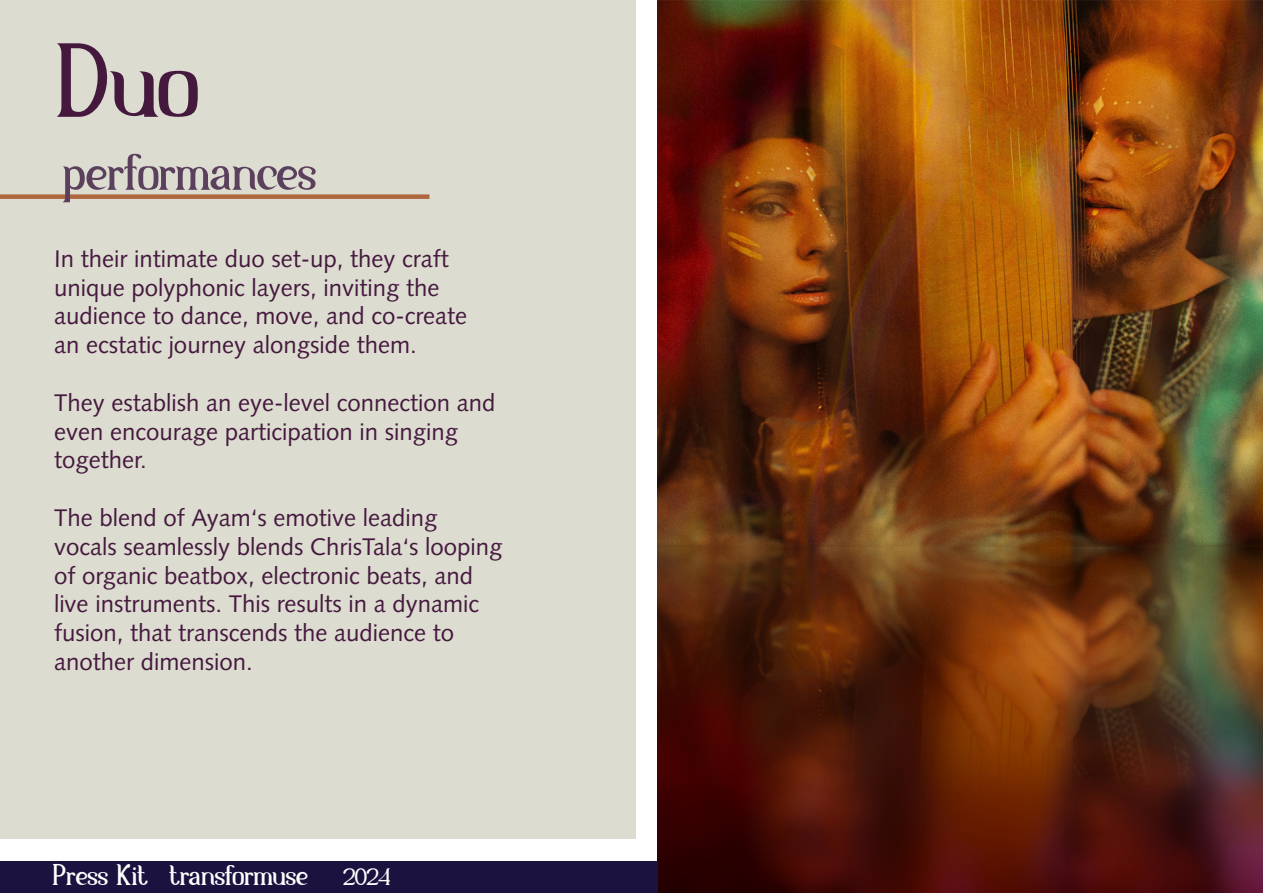
<style>
.page{position:relative;width:1263px;height:893px;background:#fff}
.page>*{position:absolute;margin:0;border:0;box-sizing:border-box;transform-origin:0 0}
.Absatzformat_2{font:105px "Yunan";color:#45193e}
.Absatzformat_2-2{font:54px "Yunan";color:#5b405e}
.Absatzformat_2-3{font:30px "Yunan";color:#fff}
.t1{font:24px/28.8px "Syntax LT Std";color:#45193e}
.s1{font-size:24px}
</style>
<div class="page">
<div style="left:0;top:0;width:636px;height:839px;background:#dcdcd0"></div>
<div style="left:0;top:194px;width:429px;height:5px;background:#af673f"></div>
<img style="left:658px;top:0;width:605px;height:541px">
<img style="left:658px;top:541px;width:605px;height:352px">
<img style="left:658px;top:547px;width:605px;height:274px">
<div style="left:0;top:861px;width:658px;height:32px;background:#1b123f"></div>
<p class="Absatzformat_2" style="left:57px;top:17px;width:143px">Duo</p>
<p class="Absatzformat_2-2" style="left:63px;top:138px;width:255px">performances</p>
<p class="t1" style="left:54px;top:244px;width:396px">In their intimate duo set-up, they craft</p>
<p class="t1" style="left:54px;top:273px;width:387px">unique polyphonic layers, inviting the</p>
<p class="t1" style="left:54px;top:302px;width:415px">audience to dance, move, and co-create</p>
<p class="t1" style="left:54px;top:331px;width:364px">an ecstatic journey alongside them.</p>
<p class="t1" style="left:54px;top:388px;width:443px">They establish an eye-level connection and even encourage participation in singing together.</p>
<p class="t1" style="left:54px;top:503px;width:385px">The blend of Ayam‘s emotive leading</p>
<p class="t1" style="left:54px;top:532px;width:450px">vocals seamlessly blends ChrisTala‘s looping of organic beatbox, electronic beats, and live instruments. This results in a dynamic fusion, that transcends the audience to</p>
<p class="t1" style="left:54px;top:647px;width:200px">another dimension.</p>
<p class="Absatzformat_2-3" style="left:53px;top:857px;width:339px">Press Kit transformuse <span class="s1">2024</span></p>
</div>
